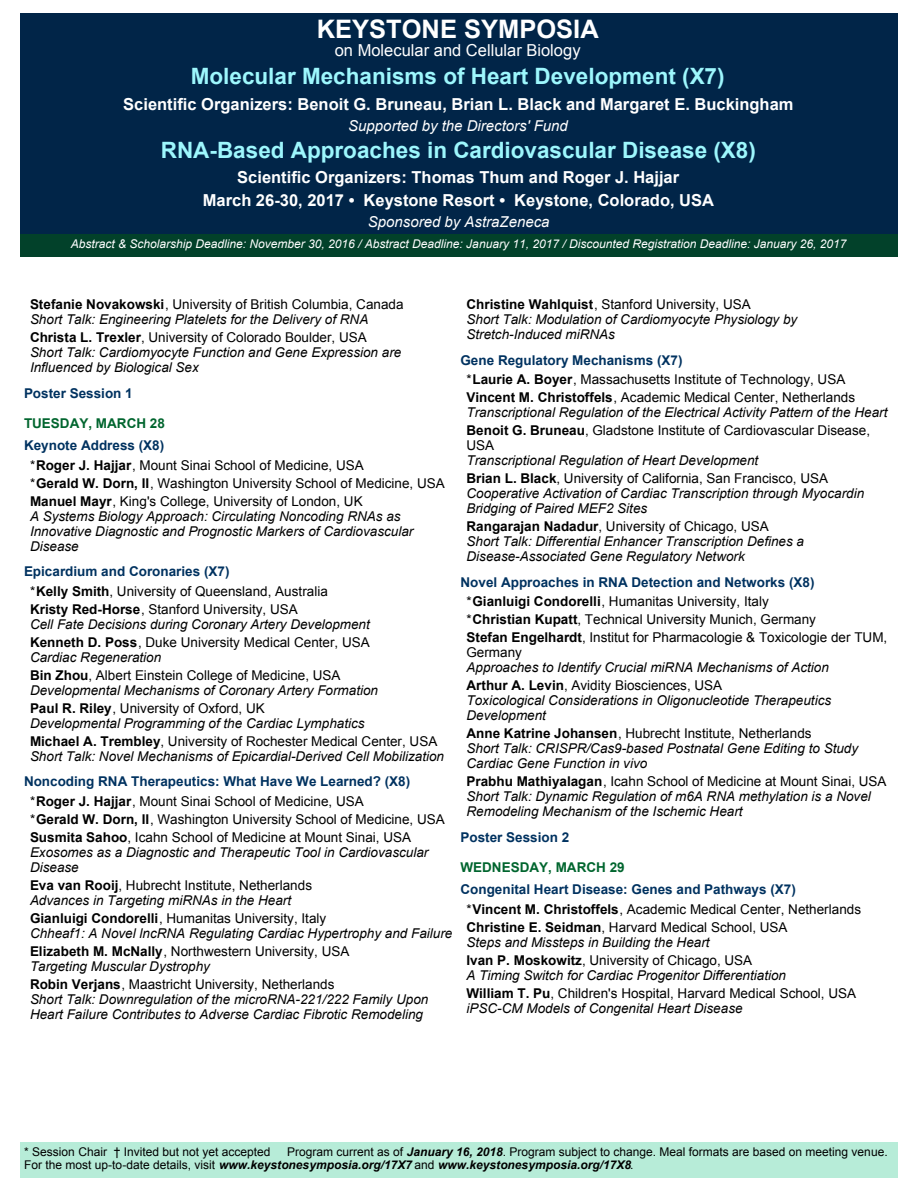
<style>
.page{position:relative;width:918px;height:1188px;background:#fff}
.page>*{position:absolute;margin:0;border:0;box-sizing:border-box;transform-origin:0 0}
.t1{font:700 25.5px "Arial";color:#fff}
.t2{font:700 22.5px "Arial";color:#9df7fd}
.t3{font:700 16.5px/22.5px "Arial";color:#fff;text-align:center}
.t4{font:16.5px "Arial";color:#fff}
.t5{font:italic 15px "Arial";color:#fff}
.t6{font:italic 13.5px/15px "Arial";color:#000}
.t7{font:13.5px/15px "Arial";color:#000}
.t8{font:700 13.5px/19.5px "Arial";color:#003260}
.t9{font:700 13.5px "Arial";color:#00652e}
.t10{font:12px/13.5px "Arial";color:#000}
.t11{font:italic 12px "Arial";color:#fff}
.s1{font-weight:700;font-style:normal}
.s2{font-style:normal}
.s3{font-weight:700;color:#003260}
.s4{font-weight:700}
.s5{font-style:italic}
.s6{font-weight:400;color:#000}
.s7{color:#000}
.s8{font-weight:700;font-style:italic}
</style>
<div class="page">
<div style="left:20px;top:1142px;width:877px;height:36px;background:#b7ecd8"></div>
<div style="left:20px;top:14px;width:877px;height:220px;background:#012548"></div>
<div style="left:20px;top:234px;width:877px;height:22px;background:#02412a"></div>
<h1 class="t1" style="left:317px;top:19px;width:283px">KEYSTONE SYMPOSIA</h1>
<p class="t4" style="left:335px;top:43px;width:247px">on Molecular and Cellular Biology</p>
<h2 class="t2" style="left:191px;top:68px;width:535px">Molecular Mechanisms of Heart Development (X7)</h2>
<p class="t3" style="left:123px;top:94px;width:672px">Scientific Organizers: Benoit G. Bruneau, Brian L. Black and Margaret E. Buckingham</p>
<p class="t5" style="left:348px;top:120px;width:221px">Supported by the Directors' Fund</p>
<h2 class="t2" style="left:161px;top:141px;width:597px">RNA-Based Approaches in Cardiovascular Disease (X8)</h2>
<p class="t3" style="left:203px;top:167px;width:513px">Scientific Organizers: Thomas Thum and Roger J. Hajjar<br>March 26-30, 2017 • Keystone Resort • Keystone, Colorado, USA</p>
<p class="t5" style="left:368px;top:216px;width:183px">Sponsored by AstraZeneca</p>
<p class="t11" style="left:71px;top:239px;width:777px">Abstract &amp; Scholarship Deadline: November 30, 2016 / Abstract Deadline: January 11, 2017 / Discounted Registration Deadline: January 26, 2017</p>
<p class="t6" style="left:30px;top:298px;width:375px"><span class="s1">Stefanie Novakowski</span><span class="s2">, University of British Columbia, Canada<br></span>Short Talk: Engineering Platelets for the Delivery of RNA</p>
<p class="t6" style="left:30px;top:331px;width:373px"><span class="s1">Christa L. Trexler</span><span class="s2">, University of Colorado Boulder, USA<br></span>Short Talk: Cardiomyocyte Function and Gene Expression are<br>Influenced by Biological Sex</p>
<p class="t8" style="left:24px;top:384px;width:110px">Poster Session 1</p>
<p class="t9" style="left:24px;top:418px;width:143px">TUESDAY, MARCH 28</p>
<p class="t7" style="left:30px;top:437px;width:335px;line-height:19.5px;text-indent:-6px"><span class="s3">Keynote Address (X8)<br></span>*<span class="s4">Roger J. Hajjar</span>, Mount Sinai School of Medicine, USA</p>
<p class="t7" style="left:30px;top:475px;width:416px;line-height:18px">*<span class="s4">Gerald W. Dorn, II</span>, Washington University School of Medicine, USA<br><span class="s4">Manuel Mayr</span>, King's College, University of London, UK</p>
<p class="t6" style="left:30px;top:509px;width:385px">A Systems Biology Approach: Circulating Noncoding RNAs as<br>Innovative Diagnostic and Prognostic Markers of Cardiovascular<br>Disease</p>
<p class="t7" style="left:30px;top:563px;width:299px;line-height:19.5px;text-indent:-6px"><span class="s3">Epicardium and Coronaries (X7)<br></span>*<span class="s4">Kelly Smith</span>, University of Queensland, Australia</p>
<p class="t6" style="left:30px;top:602px;width:341px"><span class="s1">Kristy Red-Horse</span><span class="s2">, Stanford University, USA<br></span>Cell Fate Decisions during Coronary Artery Development</p>
<p class="t7" style="left:30px;top:636px;width:341px"><span class="s4">Kenneth D. Poss</span>, Duke University Medical Center, USA<br><span class="s5">Cardiac Regeneration</span></p>
<p class="t6" style="left:30px;top:668px;width:350px"><span class="s1">Bin Zhou</span><span class="s2">, Albert Einstein College of Medicine, USA<br></span>Developmental Mechanisms of Coronary Artery Formation</p>
<p class="t6" style="left:30px;top:701px;width:336px"><span class="s1">Paul R. Riley</span><span class="s2">, University of Oxford, UK<br></span>Developmental Programming of the Cardiac Lymphatics</p>
<p class="t6" style="left:30px;top:734px;width:416px"><span class="s1">Michael A. Trembley</span><span class="s2">, University of Rochester Medical Center, USA<br></span>Short Talk: Novel Mechanisms of Epicardial-Derived Cell Mobilization</p>
<p class="t8" style="left:30px;top:773px;width:382px;text-indent:-6px">Noncoding RNA Therapeutics: What Have We Learned? (X8) <span class="s6">*</span><span class="s7">Roger J. Hajjar</span><span class="s6">, Mount Sinai School of Medicine, USA</span></p>
<p class="t7" style="left:30px;top:811px;width:416px;line-height:18px">*<span class="s4">Gerald W. Dorn, II</span>, Washington University School of Medicine, USA<br><span class="s4">Susmita Sahoo</span>, Icahn School of Medicine at Mount Sinai, USA</p>
<p class="t6" style="left:30px;top:845px;width:400px">Exosomes as a Diagnostic and Therapeutic Tool in Cardiovascular<br>Disease</p>
<p class="t6" style="left:30px;top:878px;width:284px"><span class="s1">Eva van Rooij</span><span class="s2">, Hubrecht Institute, Netherlands<br></span>Advances in Targeting miRNAs in the Heart</p>
<p class="t6" style="left:30px;top:911px;width:424px"><span class="s1">Gianluigi Condorelli</span><span class="s2">, Humanitas University, Italy<br></span>Chheaf1: A Novel lncRNA Regulating Cardiac Hypertrophy and Failure</p>
<p class="t7" style="left:30px;top:945px;width:321px"><span class="s4">Elizabeth M. McNally</span>, Northwestern University, USA<br><span class="s5">Targeting Muscular Dystrophy</span></p>
<p class="t6" style="left:30px;top:977px;width:400px"><span class="s1">Robin Verjans</span><span class="s2">, Maastricht University, Netherlands<br></span>Short Talk: Downregulation of the microRNA-221/222 Family Upon<br>Heart Failure Contributes to Adverse Cardiac Fibrotic Remodeling</p>
<p class="t6" style="left:466px;top:298px;width:332px"><span class="s1">Christine Wahlquist</span><span class="s2">, Stanford University, USA<br></span>Short Talk: Modulation of Cardiomyocyte Physiology by<br>Stretch-Induced miRNAs</p>
<p class="t7" style="left:466px;top:351px;width:380px;line-height:19.5px;text-indent:-6px"><span class="s3">Gene Regulatory Mechanisms (X7)<br></span>*<span class="s4">Laurie A. Boyer</span>, Massachusetts Institute of Technology, USA</p>
<p class="t6" style="left:466px;top:391px;width:422px"><span class="s1">Vincent M. Christoffels</span><span class="s2">, Academic Medical Center, Netherlands<br></span>Transcriptional Regulation of the Electrical Activity Pattern of the Heart</p>
<p class="t7" style="left:466px;top:424px;width:405px"><span class="s4">Benoit G. Bruneau</span>, Gladstone Institute of Cardiovascular Disease,<br>USA</p>
<p class="t6" style="left:466px;top:452px;width:363px;line-height:18px">Transcriptional Regulation of Heart Development<br><span class="s1">Brian L. Black</span><span class="s2">, University of California, San Francisco, USA</span></p>
<p class="t6" style="left:466px;top:487px;width:399px">Cooperative Activation of Cardiac Transcription through Myocardin<br>Bridging of Paired MEF2 Sites</p>
<p class="t6" style="left:466px;top:520px;width:339px"><span class="s1">Rangarajan Nadadur</span><span class="s2">, University of Chicago, USA<br></span>Short Talk: Differential Enhancer Transcription Defines a<br>Disease-Associated Gene Regulatory Network</p>
<p class="t8" style="left:466px;top:573px;width:350px;text-indent:-6px">Novel Approaches in RNA Detection and Networks (X8) <span class="s6">*</span><span class="s7">Gianluigi Condorelli</span><span class="s6">, Humanitas University, Italy</span></p>
<p class="t7" style="left:466px;top:612px;width:422px;line-height:18px">*<span class="s4">Christian Kupatt</span>, Technical University Munich, Germany<br><span class="s4">Stefan Engelhardt</span>, Institut for Pharmacologie &amp; Toxicologie der TUM,</p>
<p class="t7" style="left:466px;top:646px;width:57px">Germany</p>
<p class="t6" style="left:466px;top:659px;width:364px;line-height:18px">Approaches to Identify Crucial miRNA Mechanisms of Action<br><span class="s1">Arthur A. Levin</span><span class="s2">, Avidity Biosciences, USA</span></p>
<p class="t6" style="left:466px;top:694px;width:366px">Toxicological Considerations in Oligonucleotide Therapeutics<br>Development</p>
<p class="t6" style="left:466px;top:727px;width:393px"><span class="s1">Anne Katrine Johansen</span><span class="s2">, Hubrecht Institute, Netherlands<br></span>Short Talk: CRISPR/Cas9-based Postnatal Gene Editing to Study<br>Cardiac Gene Function in vivo</p>
<p class="t6" style="left:466px;top:775px;width:422px"><span class="s1">Prabhu Mathiyalagan</span><span class="s2">, Icahn School of Medicine at Mount Sinai, USA<br></span>Short Talk: Dynamic Regulation of m6A RNA methylation is a Novel<br>Remodeling Mechanism of the Ischemic Heart</p>
<p class="t8" style="left:460px;top:828px;width:110px">Poster Session 2</p>
<p class="t9" style="left:460px;top:862px;width:166px">WEDNESDAY, MARCH 29</p>
<p class="t8" style="left:466px;top:881px;width:396px;text-indent:-6px">Congenital Heart Disease: Genes and Pathways (X7)<br><span class="s6">*</span><span class="s7">Vincent M. Christoffels</span><span class="s6">, Academic Medical Center, Netherlands</span></p>
<p class="t6" style="left:466px;top:920px;width:323px"><span class="s1">Christine E. Seidman</span><span class="s2">, Harvard Medical School, USA<br></span>Steps and Missteps in Building the Heart</p>
<p class="t6" style="left:466px;top:953px;width:321px"><span class="s1">Ivan P. Moskowitz</span><span class="s2">, University of Chicago, USA<br></span>A Timing Switch for Cardiac Progenitor Differentiation</p>
<p class="t7" style="left:466px;top:987px;width:391px"><span class="s4">William T. Pu</span>, Children's Hospital, Harvard Medical School, USA <span class="s5">iPSC-CM Models of Congenital Heart Disease</span></p>
<p class="t10" style="left:24px;top:1146px;width:248px">* Session Chair † Invited but not yet accepted</p>
<p class="t10" style="left:24px;top:1146px;width:865px;text-indent:263px">Program current as of <span class="s8">January 16, 2018</span>. Program subject to change. Meal formats are based on meeting venue.<br>For the most up-to-date details, visit <span class="s8">www.keystonesymposia.org/17X7</span> and <span class="s8">www.keystonesymposia.org/17X8</span>.</p>
</div>
